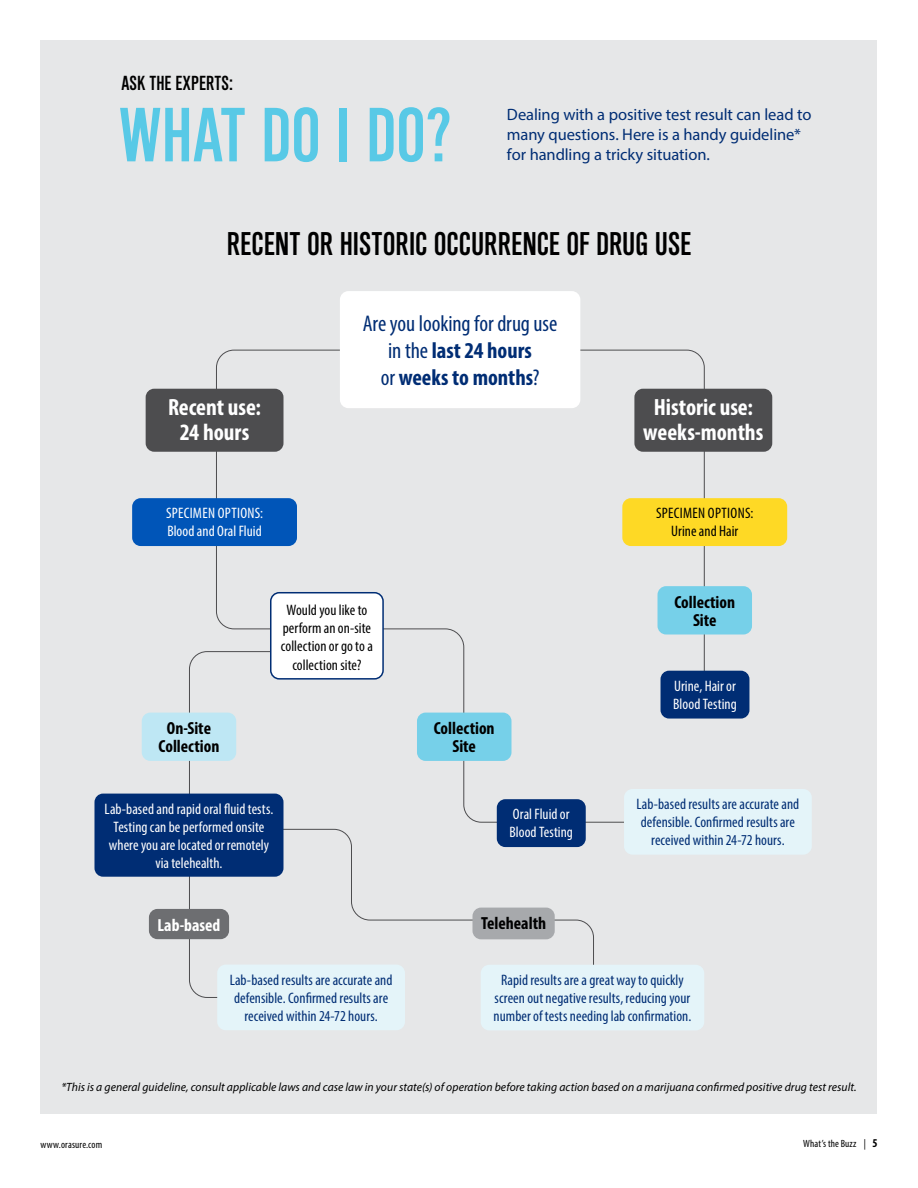
<style>
.page{position:relative;width:918px;height:1188px;background:#fff}
.page>*{position:absolute;margin:0;border:0;box-sizing:border-box;transform-origin:0 0}
.Article_Title{font:73.5px "Cg Alpin Gth No 2";letter-spacing:-.015em;color:#58c9e6}
.Article_Title-2{font:31.5px "Cg Alpin Gth No 2";letter-spacing:-.005em;color:#000}
.Chart_body{font:700 condensed 23.55px "Myriad Pro";color:#fff}
.Chart_body-2{font:condensed 22.8px/27.3px "Myriad Pro";letter-spacing:-.005em;color:#002d74;text-align:center}
.Article_Title-3{font:19.5px "Cg Alpin Gth No 2";letter-spacing:.01em;color:#000}
.Chart_body-3{font:700 condensed 17.55px/18.1px "Myriad Pro";color:#000;text-align:center}
.Chart_body-4{font:700 condensed 17.55px "Myriad Pro";color:#fff}
.Body{font:16.5px/19.8px "Myriad Pro";letter-spacing:-.005em;color:#002d74}
.Chart_body-5{font:condensed 15.15px/18.1px "Myriad Pro";letter-spacing:.005em;color:#002d74;text-align:center}
.Chart_body-6{font:condensed 15.15px/18.1px "Myriad Pro";letter-spacing:.005em;color:#fff}
.Chart_body-7{font:condensed 15.15px/18.1px "Myriad Pro";letter-spacing:.005em;color:#000;text-align:center}
.Disclaimer{font:italic 12px "Myriad Pro";letter-spacing:.005em;color:#000}
.t1{font:condensed 10.5px "Myriad Pro";letter-spacing:.015em;color:#000}
.s1{font-weight:700}
.s2{font-weight:700;font-size:12px}
</style>
<div class="page">
<div style="left:40px;top:40px;width:838px;height:1074px;background:#e6e7e8"></div>
<svg style="left:189px;top:651px;width:95px;height:347px"></svg>
<svg style="left:216px;top:349px;width:495px;height:474px"></svg>
<div style="left:340px;top:291px;width:240px;height:117px;background:#fff;border-radius:9px"></div>
<div style="left:132px;top:498px;width:165px;height:48px;background:#0055b8;border-radius:9px"></div>
<div style="left:497px;top:799px;width:89px;height:48px;background:#002d74;border-radius:9px"></div>
<div style="left:217px;top:965px;width:188px;height:65px;background:#e4f4f9;border-radius:9px"></div>
<div style="left:624px;top:789px;width:188px;height:66px;background:#e4f4f9;border-radius:9px"></div>
<div style="left:622px;top:498px;width:165px;height:48px;background:#fed925;border-radius:9px"></div>
<div style="left:271px;top:593px;width:112px;height:86px;background:#fff;border-radius:9px"></div>
<div style="left:270px;top:592px;width:114px;height:88px;border:2px solid #002d74;border-radius:9px"></div>
<div style="left:146px;top:389px;width:138px;height:63px;background:#4d4d4f;border-radius:9px"></div>
<div style="left:634px;top:389px;width:138px;height:63px;background:#4d4d4f;border-radius:9px"></div>
<div style="left:417px;top:713px;width:94px;height:48px;background:#76d0e9;border-radius:9px"></div>
<div style="left:658px;top:586px;width:94px;height:49px;background:#76d0e9;border-radius:9px"></div>
<div style="left:142px;top:713px;width:94px;height:48px;background:#bee7f4;border-radius:9px"></div>
<div style="left:149px;top:909px;width:80px;height:30px;background:#6d6e71;border-radius:9px"></div>
<svg style="left:215px;top:828px;width:379px;height:160px"></svg>
<div style="left:481px;top:965px;width:223px;height:65px;background:#e4f4f9;border-radius:9px"></div>
<div style="left:472px;top:908px;width:83px;height:31px;background:#a7a9ac;border-radius:9px"></div>
<div style="left:94px;top:794px;width:189px;height:83px;background:#002d74;border-radius:9px"></div>
<div style="left:661px;top:671px;width:88px;height:48px;background:#002d74;border-radius:9px"></div>
<p class="Article_Title-3" style="left:121px;top:71px;width:113px">ASK THE EXPERTS:</p>
<p class="Article_Title" style="left:118px;top:92px;width:335px">WHAT DO I DO?</p>
<p class="Body" style="left:507px;top:105px;width:306px">Dealing with a positive test result can lead to many questions. Here is a handy guideline*</p>
<p class="Body" style="left:507px;top:144px;width:205px">for handling a tricky situation.</p>
<p class="Article_Title-2" style="left:227px;top:225px;width:466px">RECENT OR HISTORIC OCCURRENCE OF DRUG USE</p>
<p class="Chart_body-2" style="left:363px;top:309px;width:196px">Are you looking for drug use in the <span class="s1">last 24 hours<br></span>or <span class="s1">weeks to months</span>?</p>
<p class="Chart_body" style="left:168px;top:392px;width:95px">Recent use:</p>
<p class="Chart_body" style="left:180px;top:418px;width:71px">24 hours</p>
<p class="Chart_body" style="left:654px;top:392px;width:101px">Historic use:</p>
<p class="Chart_body" style="left:643px;top:418px;width:122px">weeks-months</p>
<p class="Chart_body-6" style="left:166px;top:504px;width:99px">SPECIMEN OPTIONS:</p>
<p class="Chart_body-6" style="left:167px;top:522px;width:96px">Blood and Oral Fluid</p>
<p class="Chart_body-7" style="left:656px;top:504px;width:99px">SPECIMEN OPTIONS:</p>
<p class="Chart_body-7" style="left:671px;top:522px;width:69px">Urine and Hair</p>
<p class="Chart_body-7" style="left:281px;top:601px;width:93px">Would you like to perform an on-site collection or go to a collection site?</p>
<p class="Chart_body-3" style="left:674px;top:593px;width:62px">Collection<br>Site</p>
<p class="Chart_body-6" style="left:673px;top:676px;width:65px">Urine, Hair or<br>Blood Testing</p>
<p class="Chart_body-3" style="left:159px;top:719px;width:62px">On-Site<br>Collection</p>
<p class="Chart_body-3" style="left:434px;top:719px;width:62px">Collection<br>Site</p>
<p class="Chart_body-6" style="left:105px;top:799px;width:170px;text-align:center">Lab-based and rapid oral fluid tests.<br>Testing can be performed onsite where you are located or remotely via telehealth.</p>
<p class="Chart_body-6" style="left:509px;top:805px;width:65px">Oral Fluid or<br>Blood Testing</p>
<p class="Chart_body-5" style="left:637px;top:795px;width:164px">Lab-based results are accurate and defensible. Confirmed results are received within 24-72 hours.</p>
<p class="Chart_body-4" style="left:157px;top:914px;width:65px">Lab-based</p>
<p class="Chart_body-3" style="left:481px;top:914px;width:67px">Telehealth</p>
<p class="Chart_body-5" style="left:230px;top:970px;width:164px">Lab-based results are accurate and defensible. Confirmed results are received within 24-72 hours.</p>
<p class="Chart_body-5" style="left:494px;top:970px;width:199px">Rapid results are a great way to quickly screen out negative results, reducing your number of tests needing lab confirmation.</p>
<p class="Disclaimer" style="left:61px;top:1079px;width:797px">*This is a general guideline, consult applicable laws and case law in your state(s) of operation before taking action based on a marijuana confirmed positive drug test result.</p>
<p class="t1" style="left:40px;top:1138px;width:63px">www.orasure.com</p>
<p class="t1" style="left:803px;top:1137px;width:76px">What’s the Buzz | <span class="s2">5</span></p>
</div>
